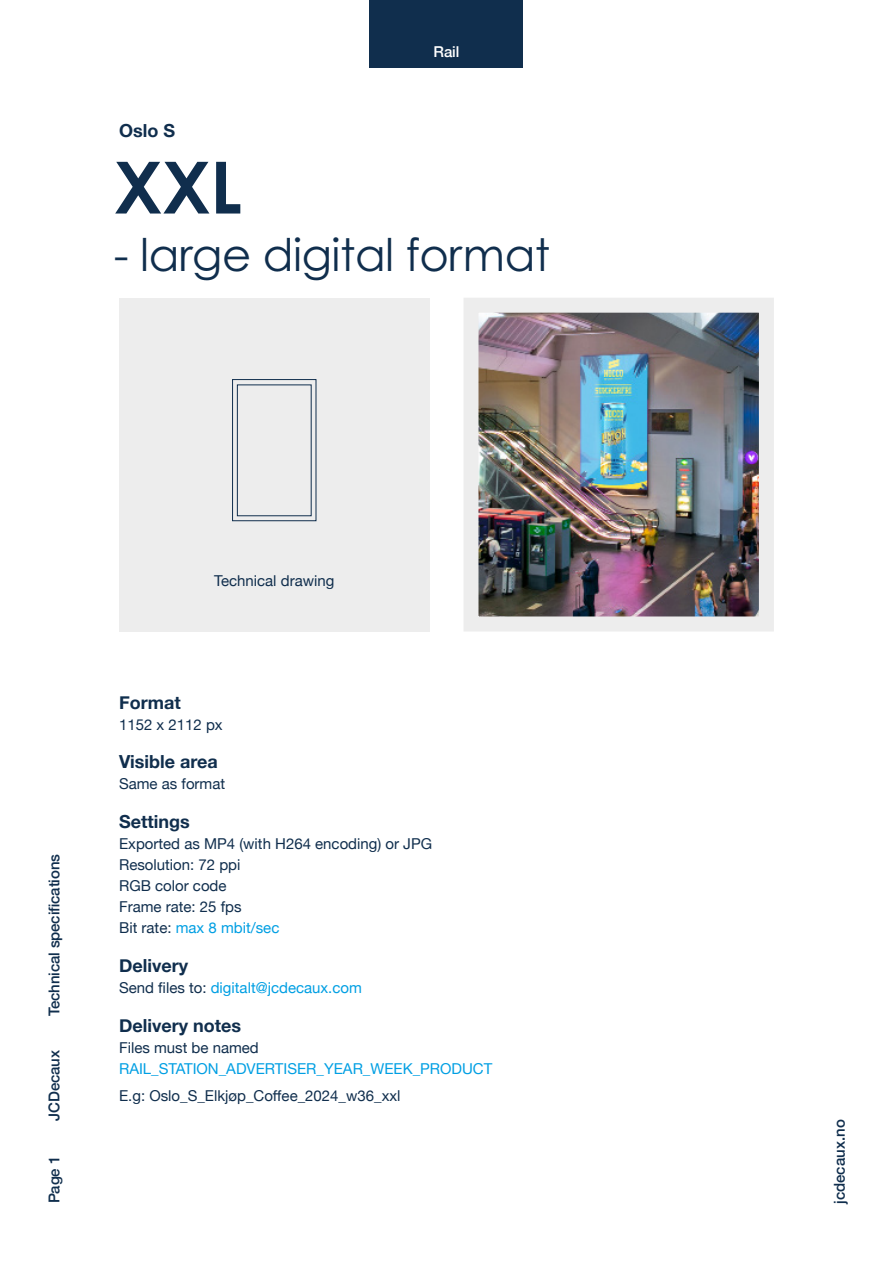
<style>
.page{position:relative;width:893px;height:1263px;background:#fff}
.page>*{position:absolute;margin:0;border:0;box-sizing:border-box;transform-origin:0 0}
.t1{font:700 72px "Century Gothic Pro";color:#102e4d}
.t2{font:45px "Century Gothic Pro";letter-spacing:-.01em;color:#102e4d}
.t3{font:700 18px "Helvetica Neue";color:#102e4d}
.t4{font:15px/21px "Helvetica Neue";color:#102e4d}
.t5{font:15px "Helvetica Neue";color:#009fe3}
.t6{font:500 15px "Helvetica Neue";letter-spacing:-.01em;color:#102e4d}
.t7{font:500 15px "Helvetica Neue";color:#fff}
.s1{color:#009fe3}
.s2{color:#102e4d}
</style>
<div class="page">
<div style="left:119px;top:298px;width:310px;height:333px;background:#ededed"></div>
<div style="left:370px;top:0;width:153px;height:67px;background:#102e4d"></div>
<div style="left:232px;top:379px;width:84px;height:142px;border:1px solid #102e4d"></div>
<div style="left:237px;top:384px;width:75px;height:132px;border:1px solid #102e4d"></div>
<img style="left:479px;top:314px;width:279px;height:301px">
<div style="left:463px;top:298px;width:311px;height:333px;border:15px solid #ededed"></div>
<p class="t7" style="left:434px;top:39px;width:27px">Rail</p>
<p class="t3" style="left:119px;top:116px;width:57px">Oslo S</p>
<h1 class="t1" style="left:114px;top:143px;width:130px">XXL</h1>
<h2 class="t2" style="left:114px;top:227px;width:438px">- large digital format</h2>
<p class="t6" style="left:42px;top:1016px;width:164px;rotate:-90deg">Technical specifications</p>
<p class="t6" style="left:42px;top:1120px;width:72px;rotate:-90deg">JCDecaux</p>
<p class="t6" style="left:42px;top:1203px;width:49px;rotate:-90deg">Page 1</p>
<p class="t4" style="left:214px;top:571px;width:122px">Technical drawing</p>
<p class="t3" style="left:119px;top:688px;width:63px">Format</p>
<p class="t4" style="left:119px;top:715px;width:105px">1152 x 2112 px</p>
<p class="t3" style="left:119px;top:748px;width:100px">Visible area</p>
<p class="t4" style="left:119px;top:774px;width:108px">Same as format</p>
<p class="t3" style="left:119px;top:808px;width:72px">Settings</p>
<p class="t4" style="left:119px;top:834px;width:315px">Exported as MP4 (with H264 encoding) or JPG<br>Resolution: 72 ppi<br>RGB color code<br>Frame rate: 25 fps<br>Bit rate: <span class="s1">max 8 mbit/sec</span></p>
<p class="t3" style="left:119px;top:951px;width:70px">Delivery</p>
<p class="t5" style="left:119px;top:977px;width:244px"><span class="s2">Send files to:</span> digitalt@jcdecaux.com</p>
<p class="t3" style="left:119px;top:1011px;width:124px">Delivery notes</p>
<p class="t4" style="left:119px;top:1038px;width:141px">Files must be named</p>
<p class="t5" style="left:119px;top:1058px;width:375px">RAIL_STATION_ADVERTISER_YEAR_WEEK_PRODUCT</p>
<p class="t4" style="left:119px;top:1086px;width:283px">E.g: Oslo_S_Elkjøp_Coffee_2024_w36_xxl</p>
<p class="t6" style="left:827px;top:1204px;width:86px;rotate:-90deg">jcdecaux.no</p>
</div>
